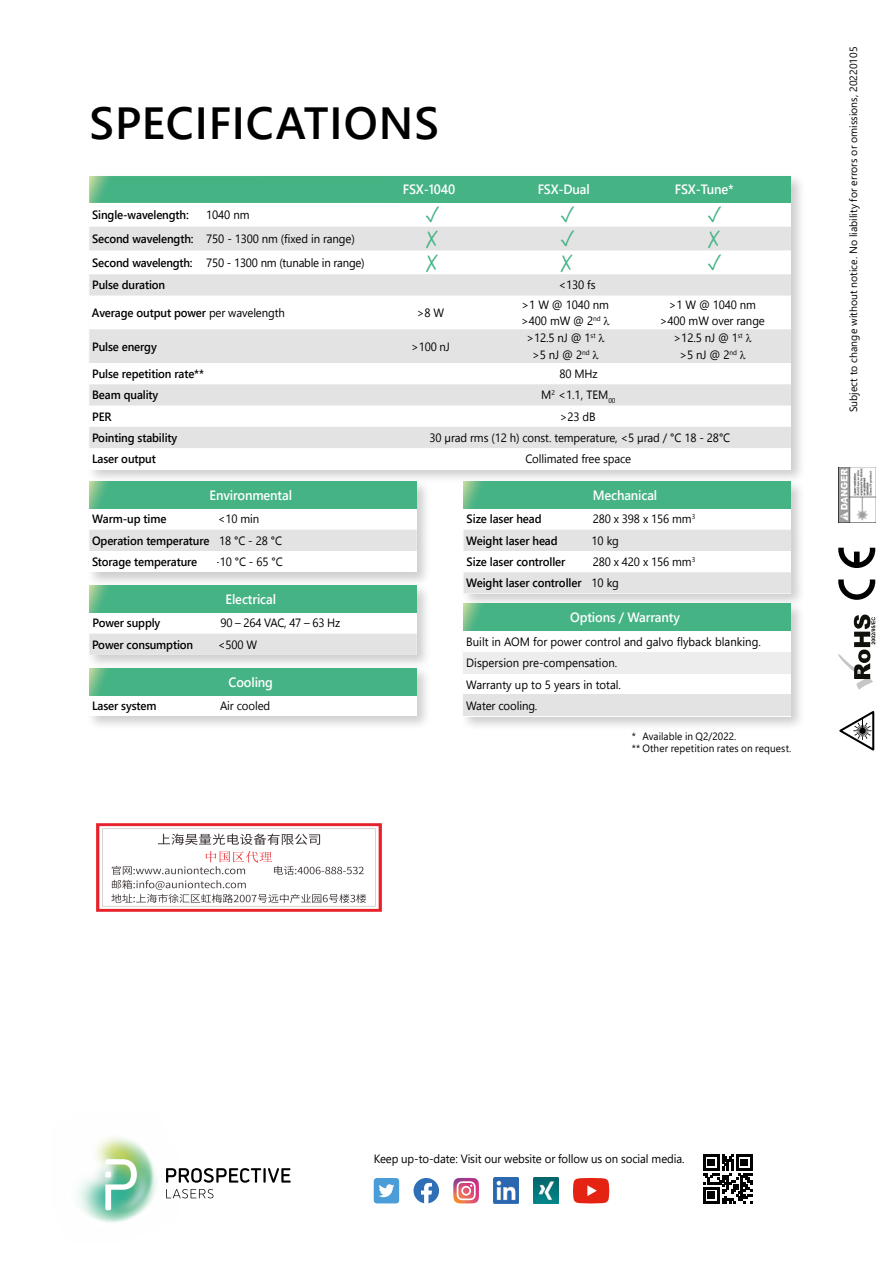
<style>
.page{position:relative;width:893px;height:1263px;background:#fff}
.page>*{position:absolute;margin:0;border:0;box-sizing:border-box;transform-origin:0 0}
.t1{font:600 45px "Segoe UI";letter-spacing:.02em;color:#000}
.t2{font:600 13.5px "Segoe UI";letter-spacing:-.01em;color:#fff;scale:.95 1}
.t3{font:600 12px/21.3px "Segoe UI";letter-spacing:-.01em;color:#000;scale:.95 1}
.t4{font:12px/21.3px "Segoe UI";letter-spacing:-.01em;color:#000;scale:.95 1}
.t5{font:12px "Segoe UI Emoji";color:#000;scale:.95 1}
.t6{font:10.5px "Segoe UI";color:#000}
.t7{font:10.5px/12px "Segoe UI";color:#000;scale:.95 1}
.t8{font:7.05px "Segoe UI Emoji";color:#000;scale:.95 1}
.s1{font-weight:600}
.s2{font-weight:400}
</style>
<div class="page">
<img style="left:77px;top:1137px;width:97px;height:86px">
<svg style="left:105px;top:1159px;width:32px;height:52px"></svg>
<svg style="left:166px;top:1168px;width:125px;height:15px"></svg>
<svg style="left:166px;top:1189px;width:47px;height:9px"></svg>
<svg style="left:703px;top:1154px;width:49px;height:49px"></svg>
<div style="left:374px;top:1178px;width:25px;height:25px;background:#4a9dd6;border-radius:3px"></div>
<svg style="left:379px;top:1184px;width:15px;height:13px"></svg>
<svg style="left:453px;top:1178px;width:26px;height:25px"></svg>
<img style="left:493px;top:1178px;width:26px;height:25px">
<img style="left:533px;top:1178px;width:26px;height:25px">
<svg style="left:573px;top:1178px;width:36px;height:25px"></svg>
<svg style="left:414px;top:1178px;width:25px;height:25px"></svg>
<svg style="left:839px;top:711px;width:36px;height:40px"></svg>
<svg style="left:838px;top:615px;width:37px;height:75px"></svg>
<svg style="left:838px;top:579px;width:37px;height:21px"></svg>
<svg style="left:838px;top:548px;width:37px;height:20px"></svg>
<img style="left:838px;top:468px;width:37px;height:55px">
<div style="left:86px;top:173px;width:720px;height:312px;background:#000;opacity:.2"></div>
<div style="left:89px;top:203px;width:702px;height:266px;background:#fff"></div>
<svg style="left:89px;top:227px;width:702px;height:221px;fill:#e3e3e3"></svg>
<div style="left:89px;top:176px;width:702px;height:27px;background:#45b384"></div>
<div style="left:86px;top:478px;width:346px;height:109px;background:#000;opacity:.2"></div>
<div style="left:89px;top:508px;width:328px;height:64px;background:#fff"></div>
<div style="left:89px;top:481px;width:328px;height:27px;background:#45b384"></div>
<div style="left:86px;top:582px;width:346px;height:88px;background:#000;opacity:.2"></div>
<div style="left:89px;top:612px;width:328px;height:43px;background:#fff"></div>
<div style="left:89px;top:585px;width:328px;height:27px;background:#45b384"></div>
<div style="left:86px;top:665px;width:346px;height:66px;background:#000;opacity:.2"></div>
<div style="left:89px;top:695px;width:328px;height:21px;background:#fff"></div>
<div style="left:89px;top:668px;width:328px;height:27px;background:#45b384"></div>
<div style="left:460px;top:478px;width:346px;height:131px;background:#000;opacity:.2"></div>
<div style="left:463px;top:508px;width:328px;height:85px;background:#fff"></div>
<div style="left:463px;top:481px;width:328px;height:27px;background:#45b384"></div>
<div style="left:460px;top:600px;width:346px;height:132px;background:#000;opacity:.2"></div>
<div style="left:463px;top:631px;width:328px;height:85px;background:#fff"></div>
<div style="left:463px;top:652px;width:328px;height:22px;background:#ededed"></div>
<div style="left:463px;top:695px;width:328px;height:21px;background:#e3e3e3"></div>
<div style="left:463px;top:604px;width:328px;height:27px;background:#45b384"></div>
<img style="left:97px;top:823px;width:285px;height:89px">
<svg style="left:413px;top:342px;width:23px;height:9px"></svg>
<svg style="left:446px;top:342px;width:3px;height:9px"></svg>
<svg style="left:528px;top:334px;width:26px;height:8px"></svg>
<svg style="left:564px;top:334px;width:25px;height:9px"></svg>
<svg style="left:599px;top:334px;width:5px;height:8px"></svg>
<svg style="left:675px;top:334px;width:26px;height:8px"></svg>
<svg style="left:711px;top:334px;width:25px;height:9px"></svg>
<svg style="left:746px;top:334px;width:5px;height:8px"></svg>
<svg style="left:542px;top:390px;width:73px;height:13px"></svg>
<div style="left:89px;top:530px;width:328px;height:21px;background:#e3e3e3"></div>
<svg style="left:89px;top:176px;width:208px;height:27px"></svg>
<svg style="left:89px;top:230px;width:702px;height:98px"></svg>
<svg style="left:534px;top:350px;width:65px;height:10px"></svg>
<svg style="left:681px;top:350px;width:65px;height:10px"></svg>
<svg style="left:560px;top:369px;width:37px;height:9px"></svg>
<svg style="left:561px;top:412px;width:34px;height:9px"></svg>
<svg style="left:430px;top:433px;width:97px;height:11px"></svg>
<div style="left:559px;top:433px;width:171px;height:12px;background:#e3e3e3"></div>
<div style="left:89px;top:633px;width:328px;height:22px;background:#e3e3e3"></div>
<svg style="left:463px;top:530px;width:328px;height:63px"></svg>
<h1 class="t1" style="left:90px;top:81px;width:351px">SPECIFICATIONS</h1>
<p class="t2" style="left:403px;top:177px;width:56px">FSX-1040</p>
<p class="t2" style="left:538px;top:177px;width:56px">FSX-Dual</p>
<p class="t2" style="left:675px;top:177px;width:63px">FSX-Tune*</p>
<p class="t3" style="left:92px;top:203px;width:103px">Single-wavelength:</p>
<p class="t4" style="left:206px;top:203px;width:47px">1040 nm</p>
<p class="t4" style="left:92px;top:227px;width:278px"><span class="s1">Second wavelength:</span> 750 - 1300 nm (fixed in range)</p>
<p class="t4" style="left:92px;top:251px;width:288px"><span class="s1">Second wavelength:</span> 750 - 1300 nm (tunable in range)</p>
<p class="t3" style="left:92px;top:273px;width:78px">Pulse duration</p>
<p class="t3" style="left:92px;top:301px;width:205px">Average output power <span class="s2">per wavelength</span></p>
<p class="t8" style="left:593px;top:313px;width:5px">■</p>
<p class="t5" style="left:746px;top:312px;width:8px">■</p>
<p class="t3" style="left:92px;top:335px;width:70px">Pulse energy</p>
<p class="t5" style="left:439px;top:337px;width:8px">■</p>
<p class="t5" style="left:557px;top:329px;width:42px">■ ▲▼</p>
<p class="t5" style="left:705px;top:329px;width:42px">■ ▲▼</p>
<p class="t3" style="left:92px;top:362px;width:119px">Pulse repetition rate**</p>
<p class="t3" style="left:92px;top:383px;width:71px">Beam quality<br>PER</p>
<p class="t3" style="left:92px;top:426px;width:91px">Pointing stability</p>
<p class="t5" style="left:528px;top:428px;width:34px">□■▲▼ ▼</p>
<p class="t3" style="left:92px;top:447px;width:69px">Laser output</p>
<p class="t5" style="left:532px;top:450px;width:14px">□●●</p>
<p class="t2" style="left:210px;top:482px;width:88px">Environmental</p>
<p class="t3" style="left:92px;top:507px;width:80px">Warm-up time</p>
<p class="t5" style="left:253px;top:510px;width:8px">■</p>
<p class="t3" style="left:92px;top:529px;width:125px">Operation temperature<br>Storage temperature</p>
<p class="t2" style="left:226px;top:586px;width:55px">Electrical</p>
<p class="t3" style="left:467px;top:507px;width:80px">Size laser head</p>
<p class="t3" style="left:466px;top:529px;width:106px">Weight laser head<br>Size laser controller</p>
<p class="t3" style="left:466px;top:571px;width:123px">Weight laser controller</p>
<p class="t2" style="left:593px;top:482px;width:69px">Mechanical</p>
<p class="t3" style="left:92px;top:611px;width:73px">Power supply</p>
<p class="t5" style="left:289px;top:614px;width:50px">✔ ✓ ★</p>
<p class="t3" style="left:92px;top:633px;width:108px">Power consumption</p>
<p class="t2" style="left:229px;top:669px;width:48px">Cooling</p>
<p class="t3" style="left:92px;top:694px;width:69px">Laser system</p>
<p class="t5" style="left:242px;top:696px;width:18px">□□●</p>
<p class="t2" style="left:570px;top:605px;width:117px">Options / Warranty</p>
<p class="t4" style="left:466px;top:630px;width:312px">Built in AOM for power control and galvo flyback blanking.<br>Dispersion pre-compensation.<br>Warranty up to 5 years in total.<br>Water cooling.</p>
<p class="t7" style="left:632px;top:729px;width:169px">* Available in Q2/2022.<br>** Other repetition rates on request.</p>
<p class="t6" style="left:843px;top:412px;width:367px;rotate:-90deg">Subject to change without notice. No liability for errors or omissions, 20220105</p>
<p class="t4" style="left:374px;top:1147px;width:329px">Keep up-to-date: Visit our website or follow us on social media.</p>
</div>
